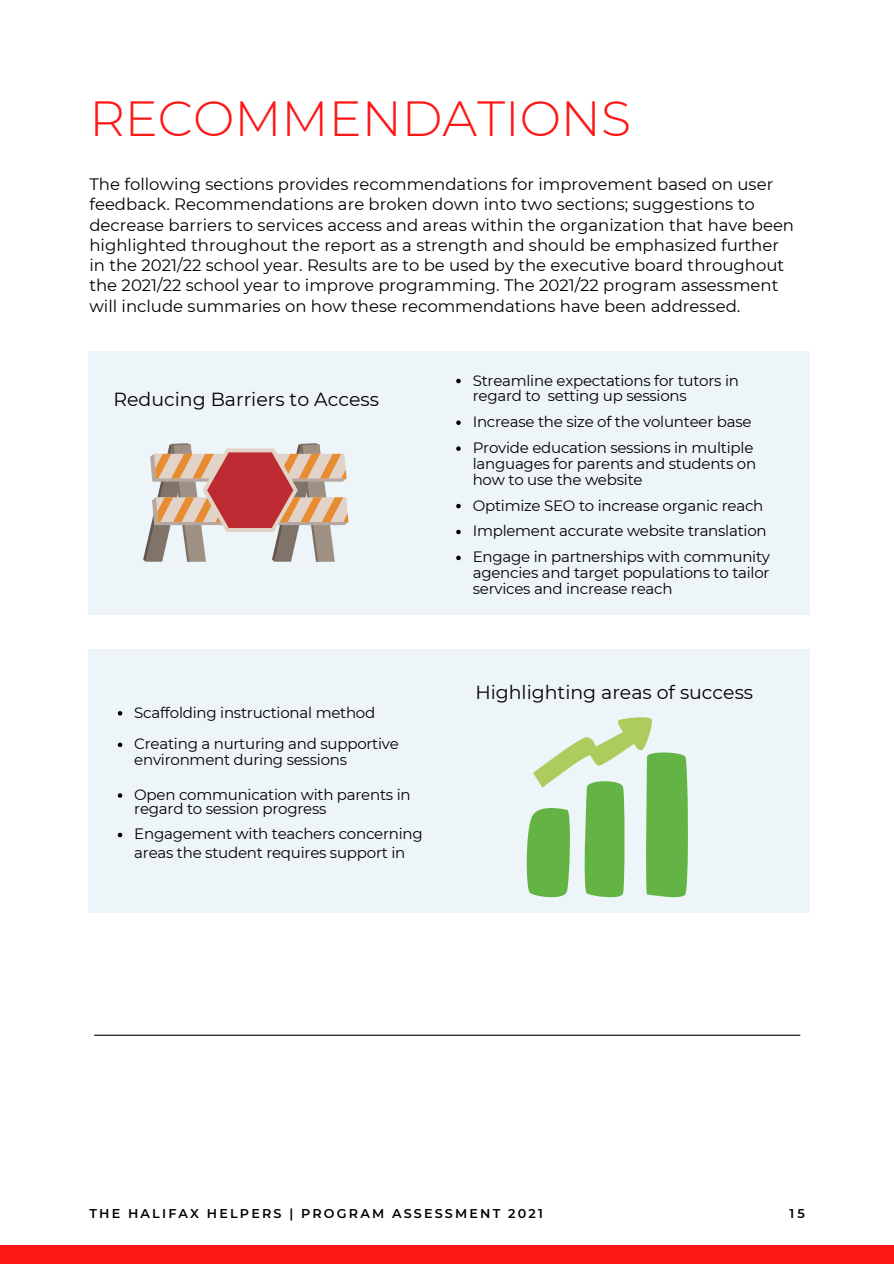
<style>
.page{position:relative;width:894px;height:1264px;background:#fff}
.page>*{position:absolute;margin:0;border:0;box-sizing:border-box;transform-origin:0 0}
.t1{font:300 49.2px "Montserrat";color:#ff1616}
.t2{font:18.9px "Montserrat";color:#000}
.t3{font:16.5px/20.2px "Montserrat";color:#000}
.t4{font:15px/15.8px "Montserrat";letter-spacing:-.015em;color:#000}
.t5{font:600 12.75px "Montserrat";letter-spacing:.17em;color:#000}
</style>
<div class="page">
<div style="left:0;top:1244px;width:893px;height:19px;background:#ff1616"></div>
<hr style="left:94px;top:1034px;width:705px;height:1px;background:#000">
<div style="left:88px;top:351px;width:721px;height:264px;background:#edf5f8"></div>
<svg style="left:143px;top:443px;width:205px;height:118px"></svg>
<div style="left:88px;top:649px;width:721px;height:263px;background:#edf5f8"></div>
<svg style="left:526px;top:717px;width:162px;height:181px"></svg>
<svg style="left:456px;top:379px;width:4px;height:4px"></svg>
<svg style="left:456px;top:420px;width:4px;height:5px"></svg>
<svg style="left:456px;top:446px;width:4px;height:5px"></svg>
<svg style="left:456px;top:504px;width:4px;height:4px"></svg>
<svg style="left:456px;top:529px;width:4px;height:5px"></svg>
<svg style="left:456px;top:555px;width:4px;height:5px"></svg>
<svg style="left:118px;top:711px;width:4px;height:4px"></svg>
<svg style="left:118px;top:742px;width:4px;height:5px"></svg>
<svg style="left:118px;top:793px;width:4px;height:4px"></svg>
<svg style="left:118px;top:832px;width:4px;height:5px"></svg>
<p class="t1" style="left:89px;top:88px;width:543px">RECOMMENDATIONS</p>
<p class="t3" style="left:89px;top:174px;width:706px">The following sections provides recommendations for improvement based on user feedback. Recommendations are broken down into two sections; suggestions to decrease barriers to services access and areas within the organization that have been highlighted throughout the report as a strength and should be emphasized further in the 2021/22 school year. Results are to be used by the executive board throughout the 2021/22 school year to improve programming. The 2021/22 program assessment will include summaries on how these recommendations have been addressed.</p>
<p class="t2" style="left:113px;top:388px;width:267px">Reducing Barriers to Access</p>
<p class="t4" style="left:134px;top:704px;width:242px">Scaffolding instructional method</p>
<p class="t4" style="left:134px;top:736px;width:266px">Creating a nurturing and supportive environment during sessions</p>
<p class="t4" style="left:134px;top:788px;width:278px;line-height:13.5px">Open communication with parents in regard to session progress</p>
<p class="t4" style="left:134px;top:825px;width:290px;line-height:18px">Engagement with teachers concerning areas the student requires support in</p>
<p class="t4" style="left:472px;top:372px;width:268px">Streamline expectations for tutors in regard to setting up sessions</p>
<p class="t4" style="left:472px;top:414px;width:280px">Increase the size of the volunteer base</p>
<p class="t4" style="left:472px;top:440px;width:285px">Provide education sessions in multiple languages for parents and students on how to use the website</p>
<p class="t4" style="left:472px;top:497px;width:292px">Optimize SEO to increase organic reach</p>
<p class="t4" style="left:472px;top:523px;width:295px">Implement accurate website translation</p>
<p class="t4" style="left:472px;top:549px;width:299px;text-align:justify">Engage in partnerships with community agencies and target populations to tailor services and increase reach</p>
<p class="t2" style="left:475px;top:680px;width:279px">Highlighting areas of success</p>
<p class="t5" style="left:89px;top:1205px;width:455px">THE HALIFAX HELPERS | PROGRAM ASSESSMENT 2021</p>
<p class="t5" style="left:789px;top:1205px;width:17px">15</p>
</div>
